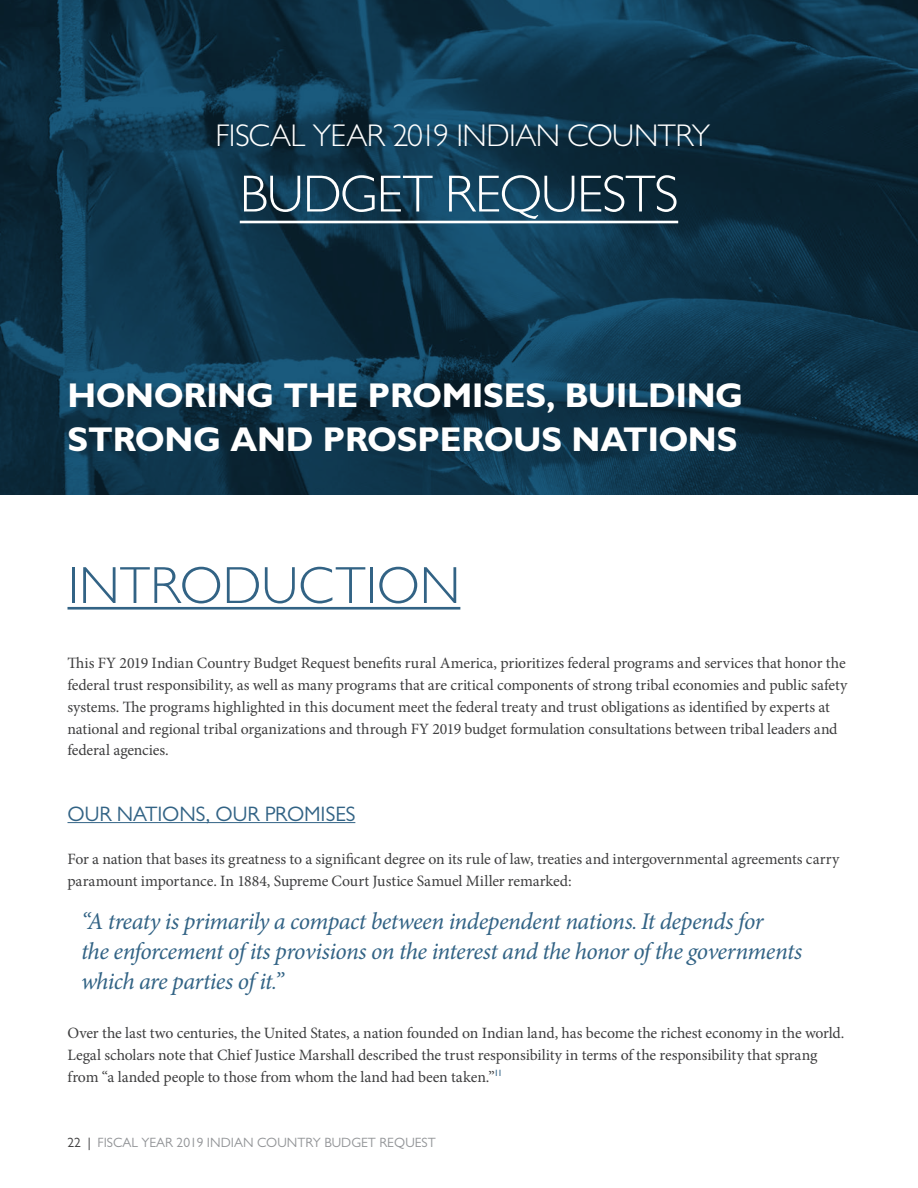
<style>
.page{position:relative;width:918px;height:1188px;background:#fff}
.page>*{position:absolute;margin:0;border:0;box-sizing:border-box;transform-origin:0 0}
.t1{font:300 52.5px "Gill Sans MT Pro";letter-spacing:-.015em;color:#fff}
.t2{font:300 52.5px "Gill Sans MT Pro";letter-spacing:.005em;color:#326385}
.t3{font:700 34.5px/43.5px "Gill Sans MT Pro";letter-spacing:-.005em;color:#fff}
.t4{font:300 31.5px "Gill Sans MT Pro";letter-spacing:-.015em;color:#fff}
.t5{font:italic 24px/30px "Minion Pro";letter-spacing:-.025em;color:#326385}
.t6{font:21px "Gill Sans MT Pro";letter-spacing:-.005em;color:#326385}
.t7{font:15.75px/21.8px "Minion Pro";letter-spacing:-.005em;color:#3e3e3f}
.t8{font:13.5px "Gill Sans MT Pro";color:#939598}
.s1{color:#3e3e3f}
</style>
<div class="page">
<img style="left:0;top:0;width:918px;height:494px">
<hr style="left:68px;top:607px;width:392px;height:3px;background:#326385">
<hr style="left:68px;top:822px;width:287px;height:1px;background:#326385">
<hr style="left:240px;top:221px;width:438px;height:2px;background:#fff">
<h3 class="t4" style="left:215px;top:117px;width:496px">FISCAL YEAR 2019 INDIAN COUNTRY</h3>
<h1 class="t1" style="left:240px;top:162px;width:440px">BUDGET REQUESTS</h1>
<h2 class="t3" style="left:68px;top:373px;width:677px">HONORING THE PROMISES, BUILDING<br>STRONG AND PROSPEROUS NATIONS</h2>
<h1 class="t2" style="left:68px;top:554px;width:394px">INTRODUCTION</h1>
<p class="t7" style="left:68px;top:652px;width:781px">This FY 2019 Indian Country Budget Request benefits rural America, prioritizes federal programs and services that honor the federal trust responsibility, as well as many programs that are critical components of strong tribal economies and public safety systems. The programs highlighted in this document meet the federal treaty and trust obligations as identified by experts at national and regional tribal organizations and through FY 2019 budget formulation consultations between tribal leaders and federal agencies.</p>
<h3 class="t6" style="left:68px;top:801px;width:289px">OUR NATIONS, OUR PROM ISES</h3>
<p class="t7" style="left:68px;top:848px;width:773px">For a nation that bases its greatness to a significant degree on its rule of law, treaties and intergovernmental agreements carry paramount importance. In 1884, Supreme Court Justice Samuel Miller remarked:</p>
<h3 class="t5" style="left:81px;top:907px;width:723px">“A treaty is primarily a compact between independent nations. It depends for<br>the enforcement of its provisions on the interest and the honor of the governments which are parties of it.”</h3>
<p class="t7" style="left:68px;top:1022px;width:779px">Over the last two centuries, the United States, a nation founded on Indian land, has become the richest economy in the world.<br>Legal scholars note that Chief Justice Marshall described the trust responsibility in terms of the responsibility that sprang from “a landed people to those from whom the land had been taken.”<sup>11</sup></p>
<p class="t8" style="left:68px;top:1134px;width:370px"><span class="s1">22 |</span> FISCAL YEAR 2019 INDIAN COUNTRY BUDGET REQUEST</p>
</div>
